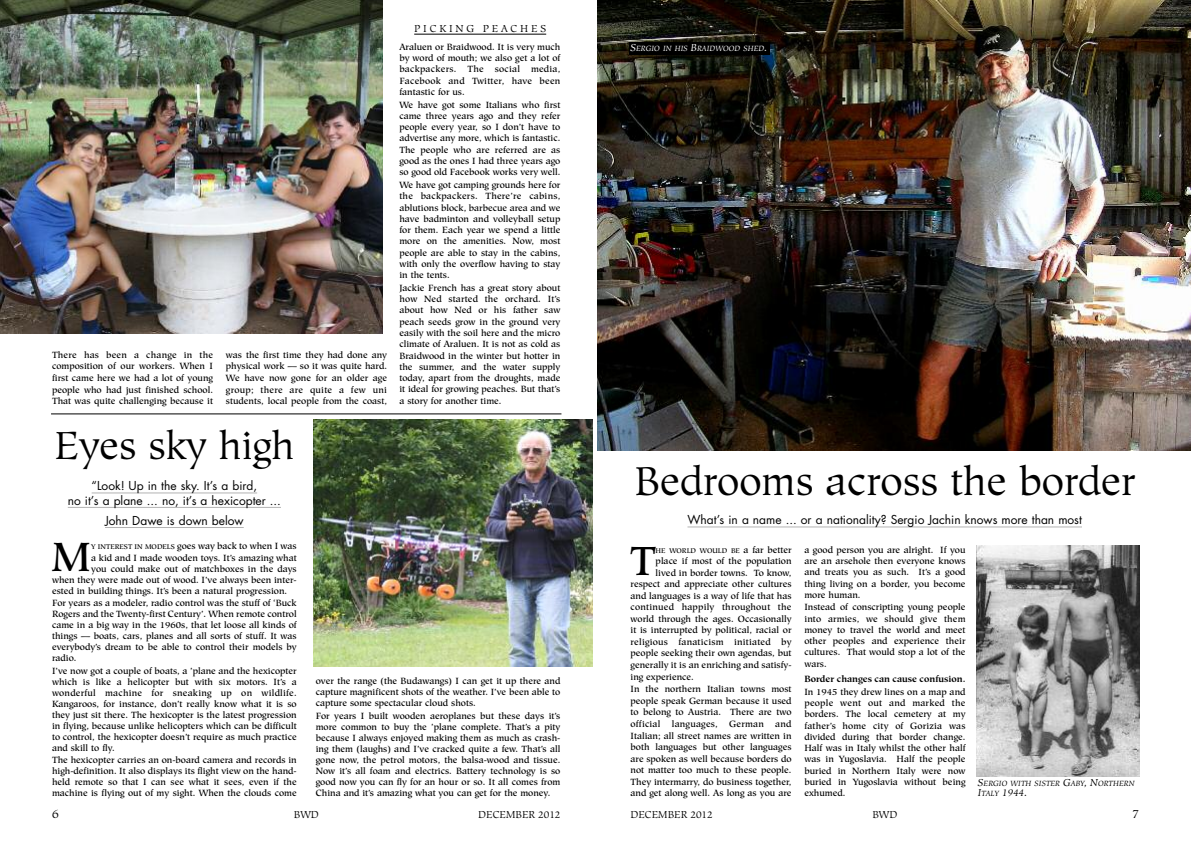
<style>
.page{position:relative;width:1191px;height:842px;background:#fff}
.page>*{position:absolute;margin:0;border:0;box-sizing:border-box;transform-origin:0 0}
.t1{font:500 40.6px "Hiroshige";color:#000}
.t2{font:40px "Hiroshige";color:#000}
.t3{font:39px "Hiroshige";color:#000}
.t4{font:12px/14.4px "Futura";color:#000;text-align:center}
.t5{font:12px "Hiroshige";color:#000}
.t6{font:10px "Hiroshige";color:#000}
.t7{font:10px "Hiroshige";letter-spacing:.28em;color:#000}
.t8{font:italic 10px "Hiroshige";color:#000}
.t9{font:500 9px/11.3px "Hiroshige";color:#000;text-align:justify}
.t10{font:500 9px "Hiroshige";letter-spacing:.025em;color:#000}
.t11{font:700 9px "Hiroshige";color:#000}
.t12{font:italic 7.5px "Hiroshige";color:#000}
.t13{font:italic 7.5px "Hiroshige";color:#fff}
.t14{font:500 6.8px "Hiroshige";color:#000}
.s1{font-size:6.8px}
.s2{font-size:10px}
.s3{font-size:9px}
.s4{font-size:7.5px}
</style>
<div class="page">
<img style="left:0;top:0;width:383px;height:333px">
<img style="left:314px;top:420px;width:278px;height:247px">
<hr style="left:92px;top:492px;width:165px;height:1px;background:#b3b3b3">
<hr style="left:68px;top:507px;width:213px;height:1px;background:#b3b3b3">
<hr style="left:105px;top:527px;width:139px;height:1px;background:#b3b3b3">
<hr style="left:51px;top:414px;width:510px;height:1px;background:#000">
<hr style="left:414px;top:34px;width:132px;height:1px;background:#000">
<img style="left:597px;top:0;width:594px;height:451px">
<hr style="left:687px;top:526px;width:395px;height:1px;background:#b3b3b3">
<img style="left:976px;top:545px;width:164px;height:232px">
<div style="left:629px;top:43px;width:141px;height:12px;background:#000"></div>
<p class="t9" style="left:52px;top:350px;width:162px;line-height:11.6px">There has been a change in the composition of our workers. When I first came here we had a lot of young people who had just finished school.<br>That was quite challenging because it</p>
<p class="t9" style="left:226px;top:350px;width:162px;line-height:11.6px">was the first time they had done any physical work — so it was quite hard.<br>We have now gone for an older age group; there are quite a few uni students, local people from the coast,</p>
<h3 class="t3" style="left:54px;top:430px;width:242px">Eyes sky high</h3>
<h3 class="t4" style="left:68px;top:480px;width:215px">“Look! Up in the sky. It’s a bird,<br>no it’s a plane ... no, it’s a hexicopter ...</h3>
<h3 class="t4" style="left:105px;top:514px;width:140px">John Dawe is down below</h3>
<p class="t7" style="left:414px;top:25px;width:133px">PICKING PEACHES</p>
<p class="t9" style="left:399px;top:42px;width:162px">Araluen or Braidwood. It is very much by word of mouth; we also get a lot of backpackers. The social media, Facebook and Twitter, have been fantastic for us.</p>
<p class="t9" style="left:399px;top:100px;width:162px">We have got some Italians who first came three years ago and they refer people every year, so I don’t have to advertise any more, which is fantastic.<br>The people who are referred are as good as the ones I had three years ago so good old Facebook works very well.</p>
<p class="t9" style="left:399px;top:180px;width:162px">We have got camping grounds here for the backpackers. There’re cabins, ablutions block, barbecue area and we have badminton and volleyball setup for them. Each year we spend a little more on the amenities. Now, most people are able to stay in the cabins, with only the overflow having to stay in the tents.</p>
<p class="t9" style="left:399px;top:283px;width:162px">Jackie French has a great story about how Ned started the orchard. It’s about how Ned or his father saw peach seeds grow in the ground very easily with the soil here and the micro climate of Araluen. It is not as cold as Braidwood in the winter but hotter in the summer, and the water supply today, apart from the droughts, made it ideal for growing peaches. But that’s a story for another time.</p>
<h1 class="t1" style="left:51px;top:541px;width:41px">M</h1>
<p class="t9" style="left:91px;top:542px;width:207px"><span class="s1">Y INTEREST IN MODELS</span> goes way back to when I was</p>
<p class="t9" style="left:91px;top:553px;width:207px">a kid and I made wooden toys. It’s amazing what</p>
<p class="t9" style="left:91px;top:564px;width:207px">you could make out of matchboxes in the days</p>
<p class="t9" style="left:52px;top:575px;width:246px">when they were made out of wood. I’ve always been inter-</p>
<p class="t9" style="left:52px;top:586px;width:237px">ested in building things. It’s been a natural progression.</p>
<p class="t9" style="left:52px;top:598px;width:246px;line-height:11px">For years as a modeler, radio control was the stuff of ‘Buck Rogers and the Twenty-first Century’. When remote control came in a big way in the 1960s, that let loose all kinds of things — boats, cars, planes and all sorts of stuff. It was everybody’s dream to be able to control their models by radio.</p>
<p class="t9" style="left:52px;top:666px;width:246px;line-height:11px">I’ve now got a couple of boats, a ’plane and the hexicopter which is like a helicopter but with six motors. It’s a wonderful machine for sneaking up on wildlife.<br>Kangaroos, for instance, don’t really know what it is so they just sit there. The hexicopter is the latest progression in flying, because unlike helicopters which can be difficult to control, the hexicopter doesn’t require as much practice and skill to fly.</p>
<p class="t9" style="left:52px;top:755px;width:246px;line-height:11px">The hexicopter carries an on-board camera and records in high-definition. It also displays its flight view on the hand&shy;held remote so that I can see what it sees, even if the machine is flying out of my sight. When the clouds come</p>
<p class="t9" style="left:316px;top:676px;width:246px;line-height:11px">over the range (the Budawangs) I can get it up there and capture magnificent shots of the weather. I’ve been able to capture some spectacular cloud shots.</p>
<p class="t9" style="left:316px;top:711px;width:246px;line-height:11px">For years I built wooden aeroplanes but these days it’s more common to buy the ’plane complete. That’s a pity because I always enjoyed making them as much as crash&shy;ing them (laughs) and I’ve cracked quite a few. That’s all gone now, the petrol motors, the balsa-wood and tissue.<br>Now it’s all foam and electrics. Battery technology is so good now you can fly for an hour or so. It all comes from China and it’s amazing what you can get for the money.</p>
<h3 class="t5" style="left:52px;top:809px;width:8px">6</h3>
<p class="t6" style="left:294px;top:810px;width:26px">BWD</p>
<p class="t6" style="left:478px;top:810px;width:84px">DECEMBER 2012</p>
<p class="t13" style="left:630px;top:45px;width:138px"><span class="s2">S</span>ERGIO IN HIS <span class="s2">B</span>RAIDWOOD SHED<span class="s2">.</span></p>
<h2 class="t2" style="left:634px;top:465px;width:503px">Bedrooms across the border</h2>
<h3 class="t4" style="left:687px;top:514px;width:396px">What’s in a name ... or a nationality? Sergio Jachin knows more than most</h3>
<h1 class="t1" style="left:630px;top:544px;width:27px">T</h1>
<p class="t14" style="left:655px;top:548px;width:137px">HE WORLD WOULD BE <span class="s3">a far better</span></p>
<p class="t9" style="left:655px;top:556px;width:137px">place if most of the population</p>
<p class="t9" style="left:655px;top:568px;width:137px">lived in border towns. To know,</p>
<p class="t9" style="left:630px;top:579px;width:162px">respect and appreciate other cultures</p>
<p class="t9" style="left:630px;top:591px;width:162px">and languages is a way of life that has</p>
<p class="t10" style="left:630px;top:603px;width:162px">continued happily throughout the</p>
<p class="t9" style="left:630px;top:614px;width:162px">world through the ages. Occasionally</p>
<p class="t9" style="left:630px;top:625px;width:162px">it is interrupted by political, racial or</p>
<p class="t10" style="left:630px;top:638px;width:162px">religious fanaticism initiated by</p>
<p class="t9" style="left:630px;top:648px;width:162px">people seeking their own agendas, but</p>
<p class="t9" style="left:630px;top:660px;width:162px">generally it is an enriching and satisfy-</p>
<p class="t9" style="left:630px;top:672px;width:65px">ing experience.</p>
<p class="t9" style="left:630px;top:684px;width:162px">In the northern Italian towns most people speak German because it used to belong to Austria. There are two official</p>
<p class="t9" style="left:630px;top:719px;width:162px;text-indent:145px">and Italian; all street names are written in both languages but other languages are spoken as well because borders do not matter too much to these people.<br>They intermarry, do business together, and get along well. As long as you are</p>
<p class="t10" style="left:672px;top:720px;width:48px">languages,</p>
<p class="t9" style="left:729px;top:719px;width:36px">German</p>
<p class="t9" style="left:804px;top:545px;width:162px">a good person you are alright. If you are an arsehole then everyone knows and treats you as such. It’s a good thing living on a border, you become more human.</p>
<p class="t9" style="left:804px;top:603px;width:162px">Instead of conscripting young people into armies, we should give them money to travel the world and meet other peoples and experience their cultures. That would stop a lot of the wars.</p>
<p class="t11" style="left:804px;top:675px;width:162px">Border changes can cause confusion.</p>
<p class="t9" style="left:804px;top:687px;width:162px">In 1945 they drew lines on a map and people went out and marked the borders. The local cemetery at my father’s home city of Gorizia was divided during that border change.<br>Half was in Italy whilst the other half was in Yugoslavia. Half the people buried in Northern Italy were now buried in Yugoslavia without being exhumed.</p>
<p class="t12" style="left:978px;top:780px;width:158px"><span class="s2">S</span>ERGIO WITH SISTER <span class="s2">G</span>ABY<span class="s2">, N</span>ORTHERN</p>
<p class="t8" style="left:978px;top:788px;width:51px">I<span class="s4">TALY</span> 1944.</p>
<p class="t6" style="left:630px;top:810px;width:84px">DECEMBER 2012</p>
<p class="t6" style="left:872px;top:810px;width:26px">BWD</p>
<h3 class="t5" style="left:1132px;top:809px;width:8px">7</h3>
</div>
